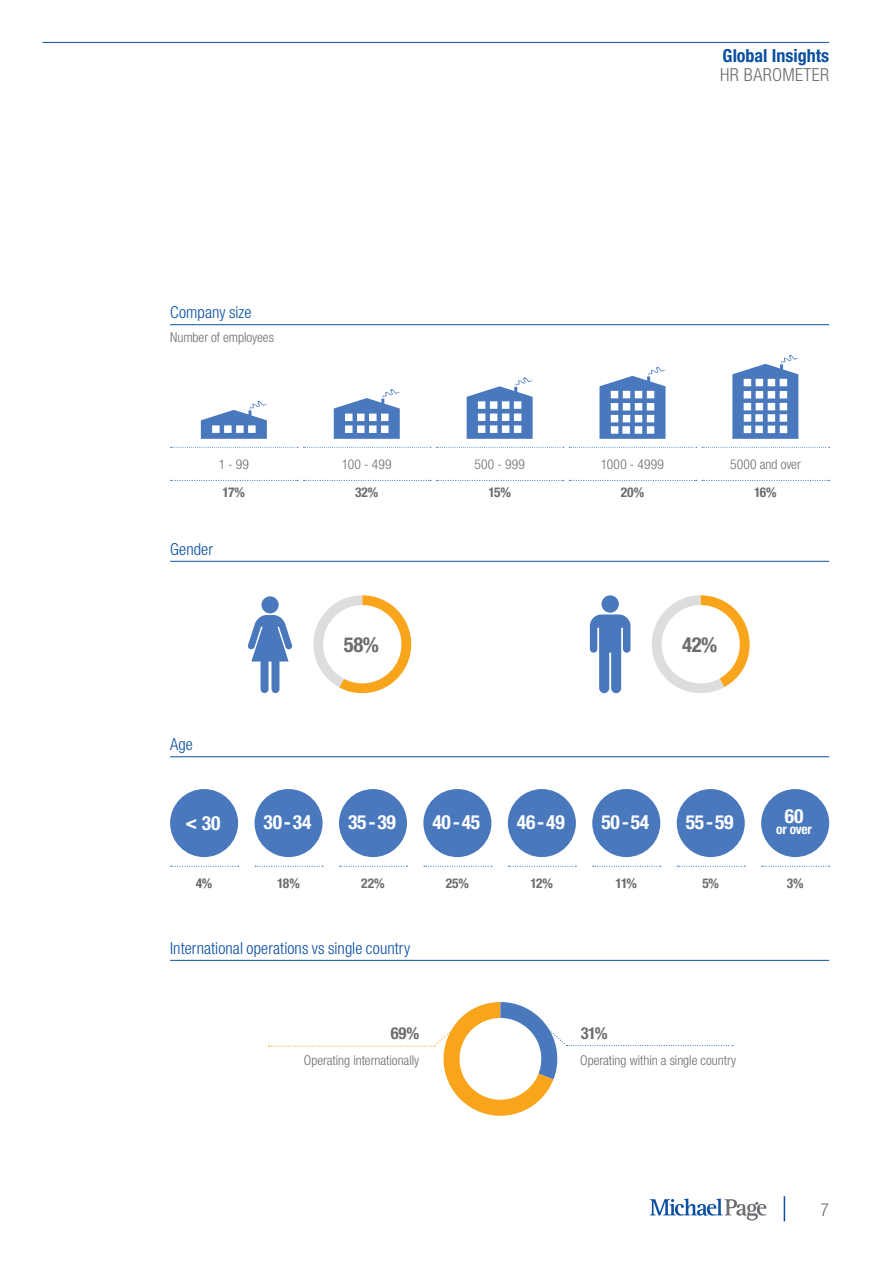
<style>
.page{position:relative;width:893px;height:1263px;background:#fff}
.page>*{position:absolute;margin:0;border:0;box-sizing:border-box;transform-origin:0 0}
.legend_graphs_bold_1{font:700 condensed 20.7px "Helvetica Neue LTW1 G";color:#6c6d70}
.t1{font:700 condensed 19.5px "Helvetica Neue LTW1 G";letter-spacing:-.015em;color:#fff}
.t2{font:700 condensed 18px "Helvetica Neue LTW1 G";color:#0a4fa2}
.t3{font:300 condensed 18px "Helvetica Neue LTW1 G";letter-spacing:.02em;color:#6c6d70}
.Graph_Title{font:300 condensed 16.5px "Helvetica Neue LTW1 G";letter-spacing:.005em;color:#0a4fa2}
.Circle_Graph_Figure{font:700 condensed 16.5px "Helvetica Neue LTW1 G";color:#6c6d70}
.Circle_Graph_Title{font:300 condensed 13.5px "Helvetica Neue LTW1 G";color:#6c6d70}
.Circle_Graph_Figure-2{font:700 condensed 13.5px "Helvetica Neue LTW1 G";letter-spacing:-.055em;color:#6c6d70}
.Circle_Graph_Title-2{font:300 condensed 13.5px "Helvetica Neue LTW1 G";letter-spacing:.02em;color:#6c6d70}
.t4{font:700 condensed 13.5px "Helvetica Neue LTW1 G";letter-spacing:-.02em;color:#fff}
</style>
<div class="page">
<hr style="left:43px;top:42px;width:786px;height:1px;background:#0a4fa2">
<svg style="left:784px;top:1196px;width:1px;height:25px"></svg>
<svg style="left:650px;top:1198px;width:116px;height:22px"></svg>
<hr style="left:170px;top:324px;width:659px;height:1px;background:#0a4fa2">
<hr style="left:170px;top:756px;width:659px;height:1px;background:#0a4fa2">
<hr style="left:170px;top:960px;width:659px;height:1px;background:#0a4fa2">
<hr style="left:170px;top:561px;width:659px;height:1px;background:#0a4fa2">
<svg style="left:171px;top:480px;width:127px;height:1px"></svg>
<svg style="left:201px;top:401px;width:66px;height:38px"></svg>
<svg style="left:334px;top:389px;width:66px;height:50px"></svg>
<svg style="left:467px;top:377px;width:66px;height:62px"></svg>
<svg style="left:599px;top:367px;width:67px;height:72px"></svg>
<svg style="left:171px;top:447px;width:659px;height:1px"></svg>
<svg style="left:304px;top:480px;width:526px;height:1px"></svg>
<svg style="left:732px;top:355px;width:67px;height:84px"></svg>
<svg style="left:171px;top:866px;width:68px;height:1px"></svg>
<div style="left:170px;top:789px;width:68px;height:68px;background:#4a78bd;border-radius:50%"></div>
<svg style="left:508px;top:866px;width:68px;height:1px"></svg>
<div style="left:508px;top:789px;width:68px;height:68px;background:#4a78bd;border-radius:50%"></div>
<svg style="left:255px;top:866px;width:68px;height:1px"></svg>
<div style="left:255px;top:789px;width:68px;height:68px;background:#4a78bd;border-radius:50%"></div>
<svg style="left:593px;top:866px;width:68px;height:1px"></svg>
<div style="left:592px;top:789px;width:68px;height:68px;background:#4a78bd;border-radius:50%"></div>
<svg style="left:340px;top:866px;width:67px;height:1px"></svg>
<div style="left:339px;top:789px;width:68px;height:68px;background:#4a78bd;border-radius:50%"></div>
<svg style="left:677px;top:866px;width:68px;height:1px"></svg>
<div style="left:677px;top:789px;width:68px;height:68px;background:#4a78bd;border-radius:50%"></div>
<svg style="left:424px;top:866px;width:68px;height:1px"></svg>
<div style="left:423px;top:789px;width:68px;height:68px;background:#4a78bd;border-radius:50%"></div>
<svg style="left:762px;top:866px;width:68px;height:1px"></svg>
<div style="left:761px;top:789px;width:68px;height:68px;background:#4a78bd;border-radius:50%"></div>
<svg style="left:590px;top:595px;width:40px;height:98px"></svg>
<svg style="left:652px;top:595px;width:98px;height:98px"></svg>
<div style="left:661px;top:605px;width:79px;height:78px;background:#fff;border-radius:50%"></div>
<svg style="left:313px;top:595px;width:98px;height:98px"></svg>
<div style="left:323px;top:605px;width:78px;height:78px;background:#fff;border-radius:50%"></div>
<svg style="left:247px;top:596px;width:46px;height:97px"></svg>
<svg style="left:268px;top:1002px;width:465px;height:114px"></svg>
<h3 class="t2" style="left:723px;top:45px;width:108px">Global Insights</h3>
<h3 class="t3" style="left:720px;top:64px;width:110px">HR BAROMETER</h3>
<p class="Graph_Title" style="left:170px;top:302px;width:83px">Company size</p>
<p class="Circle_Graph_Title" style="left:170px;top:330px;width:105px">Number of employees</p>
<p class="Circle_Graph_Title" style="left:219px;top:456px;width:32px">1 - 99</p>
<p class="Circle_Graph_Figure-2" style="left:223px;top:484px;width:24px">17%</p>
<p class="Graph_Title" style="left:170px;top:539px;width:44px">Gender</p>
<p class="Circle_Graph_Title" style="left:342px;top:456px;width:51px">100 - 499</p>
<p class="Circle_Graph_Figure-2" style="left:355px;top:484px;width:25px">32%</p>
<p class="Circle_Graph_Title" style="left:474px;top:456px;width:52px">500 - 999</p>
<p class="Circle_Graph_Figure-2" style="left:488px;top:484px;width:24px">15%</p>
<p class="Circle_Graph_Title-2" style="left:601px;top:456px;width:65px">1000 - 4999</p>
<p class="Circle_Graph_Figure-2" style="left:621px;top:484px;width:25px">20%</p>
<p class="Circle_Graph_Title" style="left:730px;top:456px;width:72px">5000 and over</p>
<p class="Circle_Graph_Figure-2" style="left:754px;top:484px;width:24px">16%</p>
<p class="legend_graphs_bold_1" style="left:344px;top:632px;width:37px">58%</p>
<p class="legend_graphs_bold_1" style="left:682px;top:632px;width:37px">42%</p>
<p class="Graph_Title" style="left:170px;top:734px;width:24px">Age</p>
<p class="t1" style="left:186px;top:811px;width:37px">&lt; 30</p>
<p class="Circle_Graph_Figure-2" style="left:196px;top:875px;width:18px">4%</p>
<p class="t1" style="left:264px;top:810px;width:49px">30-34</p>
<p class="Circle_Graph_Figure-2" style="left:277px;top:875px;width:24px">18%</p>
<p class="t1" style="left:348px;top:810px;width:49px">35-39</p>
<p class="Circle_Graph_Figure-2" style="left:361px;top:875px;width:25px">22%</p>
<p class="t1" style="left:432px;top:810px;width:49px">40-45</p>
<p class="Circle_Graph_Figure-2" style="left:446px;top:875px;width:25px">25%</p>
<p class="t1" style="left:517px;top:810px;width:49px">46-49</p>
<p class="Circle_Graph_Figure-2" style="left:531px;top:875px;width:24px">12%</p>
<p class="t1" style="left:601px;top:810px;width:49px">50-54</p>
<p class="Circle_Graph_Figure-2" style="left:615px;top:875px;width:23px">11%</p>
<p class="t1" style="left:686px;top:810px;width:49px">55-59</p>
<p class="Circle_Graph_Figure-2" style="left:702px;top:875px;width:18px">5%</p>
<p class="t1" style="left:785px;top:804px;width:20px">60</p>
<p class="t4" style="left:776px;top:821px;width:37px">or over</p>
<p class="Circle_Graph_Figure-2" style="left:787px;top:875px;width:18px">3%</p>
<p class="Graph_Title" style="left:170px;top:938px;width:242px">International operations vs single country</p>
<p class="Circle_Graph_Figure" style="left:391px;top:1023px;width:30px">69%</p>
<p class="Circle_Graph_Figure" style="left:581px;top:1023px;width:29px">31%</p>
<p class="Circle_Graph_Title" style="left:304px;top:1052px;width:117px">Operating internationally</p>
<p class="Circle_Graph_Title" style="left:580px;top:1052px;width:158px">Operating within a single country</p>
<h3 class="t3" style="left:820px;top:1199px;width:10px">7</h3>
</div>
